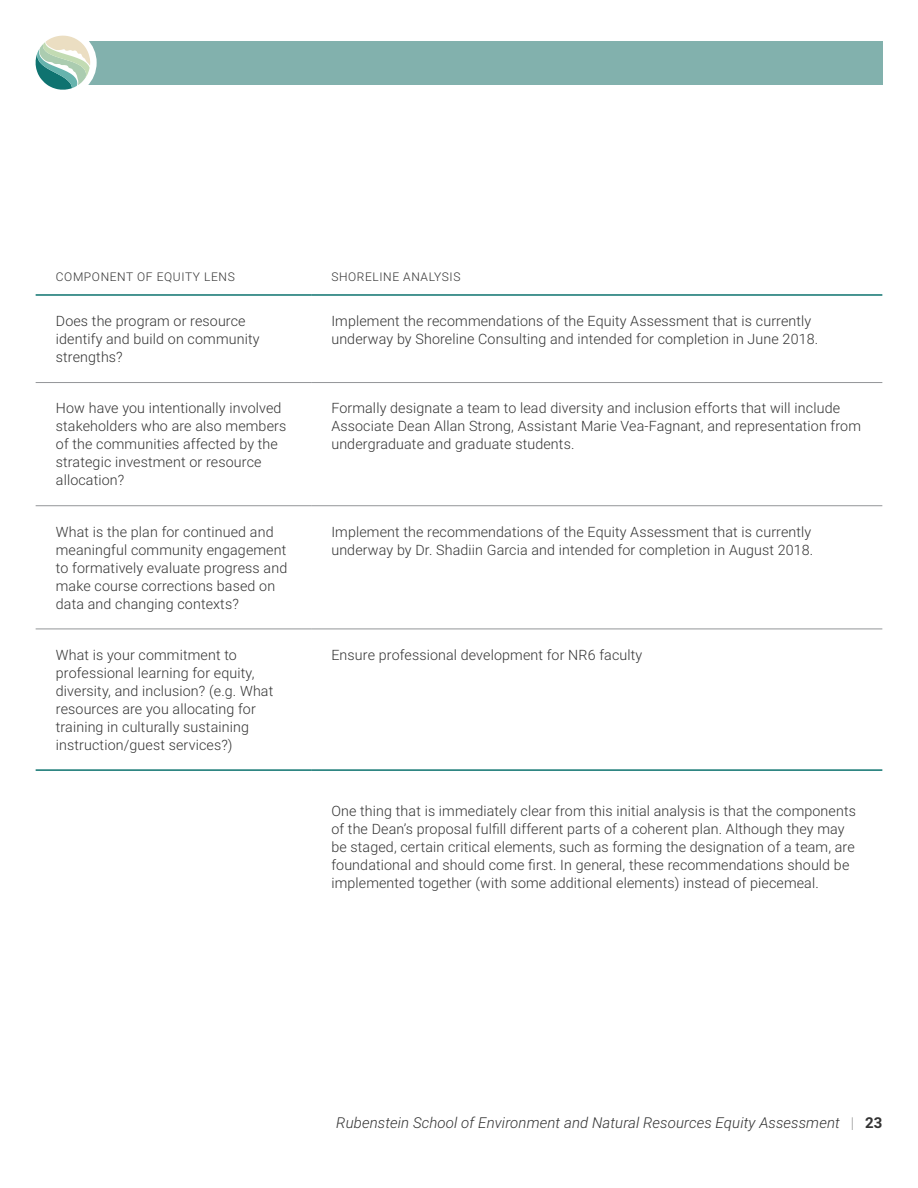
<style>
.page{position:relative;width:918px;height:1188px;background:#fff}
.page>*{position:absolute;margin:0;border:0;box-sizing:border-box;transform-origin:0 0}
.t1{font:italic 300 15px "Roboto";letter-spacing:.005em;color:#333}
.t2{font:300 14.25px/18px "Roboto";letter-spacing:.01em;color:#333}
.t3{font:300 12px "Roboto";letter-spacing:.05em;color:#333}
.s1{font-style:normal;color:#999}
.s2{font-weight:700;font-style:normal}
</style>
<div class="page">
<div style="left:65px;top:41px;width:817px;height:43px;background:#82b1ad"></div>
<div style="left:29px;top:29px;width:68px;height:67px;background:#fff;border-radius:50%"></div>
<svg style="left:36px;top:36px;width:54px;height:54px"></svg>
<hr style="left:36px;top:382px;width:275px;height:1px;background:#939598">
<hr style="left:311px;top:382px;width:571px;height:1px;background:#939598">
<hr style="left:36px;top:505px;width:275px;height:1px;background:#939598">
<hr style="left:311px;top:505px;width:571px;height:1px;background:#939598">
<hr style="left:36px;top:294px;width:275px;height:2px;background:#0d736f">
<hr style="left:311px;top:294px;width:571px;height:2px;background:#0d736f">
<hr style="left:36px;top:629px;width:275px;height:1px;background:#939598">
<hr style="left:311px;top:629px;width:571px;height:1px;background:#939598">
<hr style="left:36px;top:769px;width:275px;height:2px;background:#0d736f">
<hr style="left:311px;top:769px;width:571px;height:2px;background:#0d736f">
<p class="t3" style="left:56px;top:269px;width:180px">COMPONENT OF EQUITY LENS</p>
<p class="t3" style="left:331px;top:269px;width:131px">SHORELINE ANALYSIS</p>
<p class="t2" style="left:56px;top:312px;width:205px">Does the program or resource identify and build on community strengths?</p>
<p class="t2" style="left:331px;top:312px;width:488px">Implement the recommendations of the Equity Assessment that is currently underway by Shoreline Consulting and intended for completion in June 2018.</p>
<p class="t2" style="left:56px;top:399px;width:232px">How have you intentionally involved stakeholders who are also members of the communities affected by the strategic investment or resource allocation?</p>
<p class="t2" style="left:331px;top:399px;width:531px">Formally designate a team to lead diversity and inclusion efforts that will include<br>Associate Dean Allan Strong, Assistant Marie Vea-Fagnant, and representation from undergraduate and graduate students.</p>
<p class="t2" style="left:56px;top:522px;width:233px">What is the plan for continued and meaningful community engagement to formatively evaluate progress and make course corrections based on data and changing contexts?</p>
<p class="t2" style="left:331px;top:522px;width:483px">Implement the recommendations of the Equity Assessment that is currently underway by Dr. Shadiin Garcia and intended for completion in August 2018.</p>
<p class="t2" style="left:56px;top:645px;width:219px">What is your commitment to professional learning for equity, diversity, and inclusion? (e.g. What resources are you allocating for training in culturally sustaining instruction/guest services?)</p>
<p class="t2" style="left:331px;top:645px;width:312px">Ensure professional development for NR6 faculty</p>
<p class="t2" style="left:331px;top:801px;width:526px">One thing that is immediately clear from this initial analysis is that the components of the Dean’s proposal fulfill different parts of a coherent plan. Although they may be staged, certain critical elements, such as forming the designation of a team, are foundational and should come first. In general, these recommendations should be implemented together (with some additional elements) instead of piecemeal.</p>
<p class="t1" style="left:336px;top:1112px;width:548px">Rubenstein School of Environment and Natural Resources Equity Assessment <span class="s1">|</span> <span class="s2">23</span></p>
</div>
